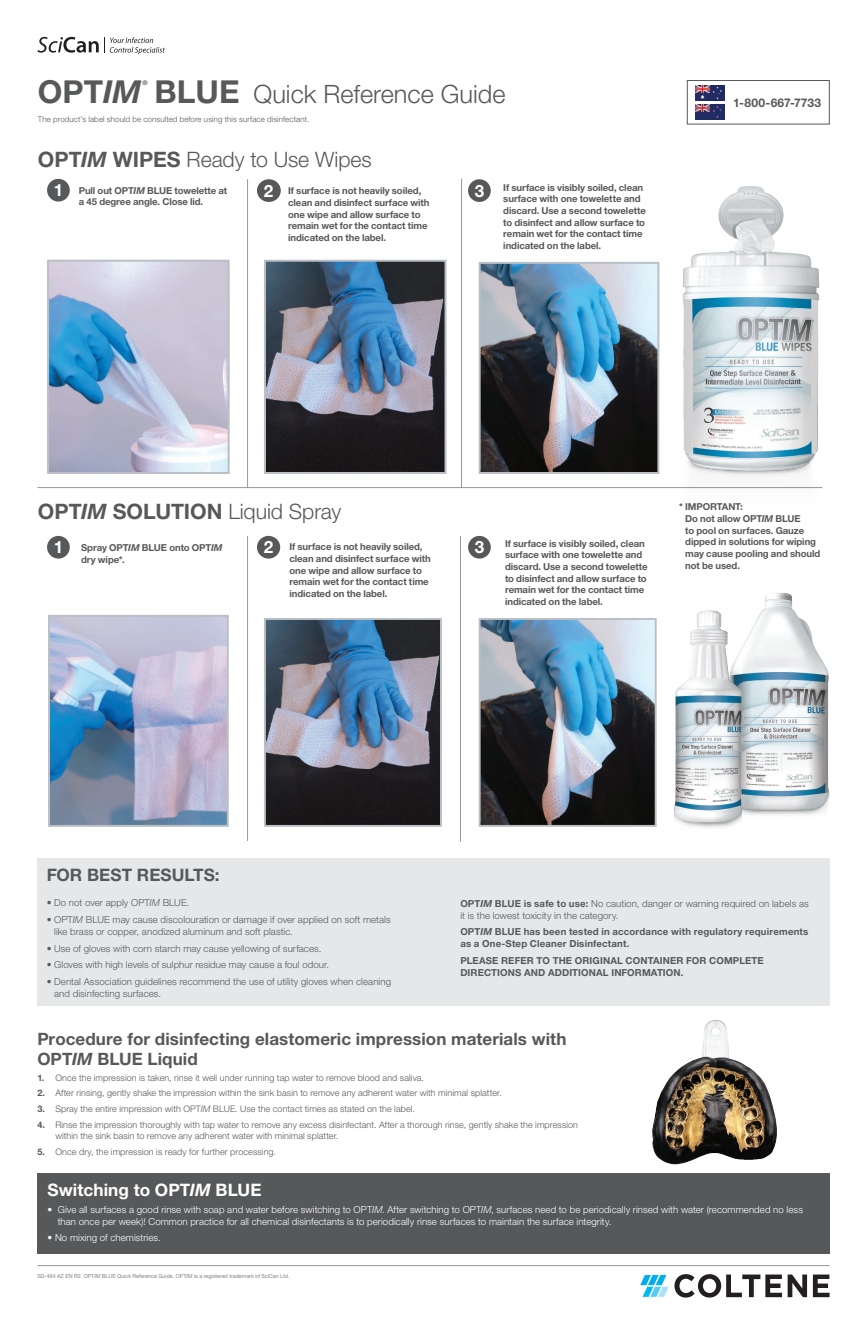
<style>
.page{position:relative;width:867px;height:1335px;background:#fff}
.page>*{position:absolute;margin:0;border:0;box-sizing:border-box;transform-origin:0 0}
.t1{font:700 31.7px "Helvetica Neue LT Pro";color:#57585a}
.t2{font:300 25.3px "Helvetica Neue LT Pro";color:#57585a}
.Left-Justify{font:300 21.3px "Helvetica Neue LT Pro";letter-spacing:-.005em;color:#57585a}
.Left-Justify-2{font:700 21.3px "Helvetica Neue LT Pro";color:#57585a}
.Left-Justify-3{font:700 17.2px "Helvetica Neue LT Pro";letter-spacing:.005em;color:#fff}
.Left-Justify-4{font:700 17.2px "Helvetica Neue LT Pro";color:#57585a}
.Left-Justify-5{font:700 17px/20.4px "Helvetica Neue LT Pro";letter-spacing:.005em;color:#57585a}
.Left-Justify-6{font:700 17px "Helvetica Neue LT Pro";color:#fff}
.Left-Justify-7{font:700 12px "Helvetica Neue LT Pro";letter-spacing:.02em;color:#57585a}
.Left-Justify-8{font:300 9.7px/11.8px "Helvetica Neue LT Pro";letter-spacing:.005em;color:#57585a}
.Left-Justify-9{font:300 9.7px/11.8px "Helvetica Neue LT Pro";letter-spacing:.01em;color:#fff}
.Left-Justify-10{font:700 9.7px/11.8px "Helvetica Neue LT Pro";letter-spacing:.015em;color:#57585a}
.t3{font:700 9.6px/11.7px "Helvetica Neue LT Pro";letter-spacing:-.01em;color:#57585a}
.t4{font:300 9px/11px "Helvetica Neue LT Pro";letter-spacing:.01em;color:#57585a}
.t5{font:300 7.9px "Helvetica Neue LT Pro";letter-spacing:.015em;color:#57585a}
.t6{font:700 6.3px "Helvetica Neue LT Pro";color:#57585a}
.Space_after{font:5.6px "Helvetica Neue LT Pro";color:#808285}
.s1{font-style:italic}
.s2{font-weight:700;font-size:31.7px}
.s3{font-weight:700}
.s4{font-weight:700;font-style:italic}
.s5{font-weight:300}
</style>
<div class="page">
<hr style="left:247px;top:179px;width:1px;height:309px;background:#939598">
<hr style="left:461px;top:179px;width:1px;height:309px;background:#939598">
<div style="left:468px;top:179px;width:23px;height:23px;background:#57585a;border-radius:50%"></div>
<div style="left:257px;top:179px;width:24px;height:23px;background:#57585a;border-radius:50%"></div>
<div style="left:47px;top:179px;width:23px;height:23px;background:#57585a;border-radius:50%"></div>
<img style="left:50px;top:263px;width:177px;height:208px">
<div style="left:47px;top:260px;width:183px;height:214px;border:2px solid #bac0c5"></div>
<img style="left:267px;top:263px;width:176px;height:208px">
<div style="left:264px;top:260px;width:182px;height:214px;border:2px solid #bac0c5"></div>
<img style="left:482px;top:265px;width:174px;height:206px">
<div style="left:479px;top:262px;width:180px;height:212px;border:2px solid #bac0c5"></div>
<hr style="left:37px;top:487px;width:785px;height:1px;background:#939598">
<img style="left:674px;top:186px;width:149px;height:303px">
<hr style="left:247px;top:536px;width:1px;height:305px;background:#939598">
<hr style="left:460px;top:536px;width:1px;height:305px;background:#939598">
<div style="left:468px;top:536px;width:23px;height:23px;background:#57585a;border-radius:50%"></div>
<div style="left:257px;top:536px;width:23px;height:23px;background:#57585a;border-radius:50%"></div>
<div style="left:47px;top:536px;width:23px;height:23px;background:#57585a;border-radius:50%"></div>
<img style="left:51px;top:618px;width:175px;height:206px">
<div style="left:48px;top:615px;width:181px;height:212px;border:2px solid #bac0c5"></div>
<img style="left:267px;top:621px;width:172px;height:203px">
<div style="left:264px;top:618px;width:178px;height:209px;border:2px solid #bac0c5"></div>
<img style="left:482px;top:621px;width:168px;height:203px">
<div style="left:479px;top:618px;width:178px;height:209px;border:2px solid #bac0c5"></div>
<div style="left:37px;top:858px;width:792px;height:148px;background:#e6e7e9"></div>
<div style="left:37px;top:1173px;width:792px;height:81px;background:#57585a"></div>
<img style="left:652px;top:1019px;width:178px;height:184px">
<hr style="left:37px;top:1265px;width:792px;height:1px;background:#939598">
<svg style="left:813px;top:1274px;width:16px;height:23px"></svg>
<svg style="left:640px;top:1274px;width:167px;height:23px"></svg>
<div style="left:687px;top:80px;width:142px;height:44px;background:#fff;border:1px solid #57585a"></div>
<img style="left:695px;top:85px;width:30px;height:15px">
<img style="left:695px;top:104px;width:30px;height:15px">
<img style="left:650px;top:593px;width:180px;height:235px">
<svg style="left:37px;top:37px;width:128px;height:17px"></svg>
<p class="t1" style="left:38px;top:72px;width:105px">OPT<span class="s1">IM</span></p>
<p class="t6" style="left:142px;top:79px;width:7px">®</p>
<p class="t2" style="left:154px;top:78px;width:353px"><span class="s2">BLUE</span> Quick Reference Guide</p>
<p class="t5" style="left:38px;top:114px;width:273px">The product’s label should be consulted before using this surface disinfectant.</p>
<p class="Left-Justify" style="left:38px;top:147px;width:335px"><span class="s3">OPT</span><span class="s4">IM</span> <span class="s3">WIPES</span> Ready to Use Wipes</p>
<p class="t3" style="left:503px;top:181px;width:144px">If surface is visibly soiled, clean surface with one towelette and discard. Use a second towelette to disinfect and allow surface to remain wet for the contact time indicated on the label.</p>
<p class="Left-Justify-6" style="left:54px;top:180px;width:11px">1</p>
<p class="t3" style="left:79px;top:184px;width:150px">Pull out OPT<span class="s1">IM</span> BLUE towelette at</p>
<p class="Left-Justify-6" style="left:264px;top:180px;width:11px">2</p>
<p class="t3" style="left:79px;top:196px;width:126px">a 45 degree angle. Close lid.</p>
<p class="t3" style="left:288px;top:185px;width:135px">If surface is not heavily soiled,</p>
<p class="Left-Justify-6" style="left:475px;top:180px;width:11px">3</p>
<p class="t3" style="left:288px;top:196px;width:143px">clean and disinfect surface with one wipe and allow surface to remain wet for the contact time indicated on the label.</p>
<p class="Left-Justify-7" style="left:733px;top:95px;width:89px">1-800-667-7733</p>
<p class="Left-Justify-2" style="left:38px;top:498px;width:305px">OPT<span class="s1">IM</span> SOLUTION <span class="s5">Liquid Spray</span></p>
<p class="Left-Justify-6" style="left:54px;top:537px;width:11px">1</p>
<p class="t3" style="left:81px;top:542px;width:143px">Spray OPT<span class="s1">IM</span> BLUE onto OPT<span class="s1">IM</span></p>
<p class="Left-Justify-6" style="left:264px;top:537px;width:11px">2</p>
<p class="t3" style="left:81px;top:553px;width:45px">dry wipe*.</p>
<p class="t3" style="left:289px;top:541px;width:135px">If surface is not heavily soiled,</p>
<p class="Left-Justify-6" style="left:475px;top:537px;width:11px">3</p>
<p class="t3" style="left:289px;top:552px;width:143px">clean and disinfect surface with one wipe and allow surface to remain wet for the contact time indicated on the label.</p>
<p class="t3" style="left:505px;top:537px;width:144px">If surface is visibly soiled, clean surface with one towelette and discard. Use a second towelette to disinfect and allow surface to remain wet for the contact time indicated on the label.</p>
<p class="t3" style="left:685px;top:501px;width:136px;text-indent:-6px">* IMPORTANT:<br>Do not allow OPT<span class="s1">IM</span> BLUE<br>to pool on surfaces. Gauze dipped in solutions for wiping may cause pooling and should not be used.</p>
<p class="Left-Justify-4" style="left:47px;top:864px;width:175px">FOR BEST RESULTS:</p>
<p class="Left-Justify-8" style="left:47px;top:897px;width:144px">• Do not over apply OPT<span class="s1">IM</span> BLUE.</p>
<p class="Left-Justify-8" style="left:54px;top:913px;width:338px;text-indent:-8px">• OPT<span class="s1">IM</span> BLUE may cause discolouration or damage if over applied on soft metals like brass or copper, anodized aluminum and soft plastic.</p>
<p class="Left-Justify-8" style="left:47px;top:942px;width:276px">• Use of gloves with corn starch may cause yellowing of surfaces.</p>
<p class="Left-Justify-8" style="left:47px;top:958px;width:284px">• Gloves with high levels of sulphur residue may cause a foul odour.</p>
<p class="Left-Justify-8" style="left:54px;top:975px;width:338px;text-indent:-8px">• Dental Association guidelines recommend the use of utility gloves when cleaning and disinfecting surfaces.</p>
<p class="Left-Justify-8" style="left:460px;top:897px;width:350px"><span class="s3">OPT</span><span class="s4">IM</span> <span class="s3">BLUE is safe to use:</span> No caution, danger or warning required on labels as it is the lowest toxicity in the category.</p>
<p class="Left-Justify-10" style="left:460px;top:926px;width:350px">OPT<span class="s1">IM</span> BLUE has been tested in accordance with regulatory requirements as a One-Step Cleaner Disinfectant.</p>
<p class="Left-Justify-10" style="left:460px;top:954px;width:305px">PLEASE REFER TO THE ORIGINAL CONTAINER FOR COMPLETE<br>DIRECTIONS AND ADDITIONAL INFORMATION.</p>
<p class="Left-Justify-5" style="left:37px;top:1028px;width:531px">Procedure for disinfecting elastomeric impression materials with<br>OPT<span class="s1">IM</span> BLUE Liquid</p>
<p class="t4" style="left:37px;top:1072px;width:388px"><span class="s3">1.</span> Once the impression is taken, rinse it well under running tap water to remove blood and saliva.</p>
<p class="t4" style="left:37px;top:1087px;width:466px"><span class="s3">2.</span> After rinsing, gently shake the impression within the sink basin to remove any adherent water with minimal splatter.</p>
<p class="t4" style="left:37px;top:1103px;width:379px"><span class="s3">3.</span> Spray the entire impression with OPT<span class="s1">IM</span> BLUE. Use the contact times as stated on the label.</p>
<p class="t4" style="left:55px;top:1119px;width:524px;text-indent:-18px"><span class="s3">4.</span> Rinse the impression thoroughly with tap water to remove any excess disinfectant. After a thorough rinse, gently shake the impression within the sink basin to remove any adherent water with minimal splatter.</p>
<p class="t4" style="left:37px;top:1146px;width:240px"><span class="s3">5.</span> Once dry, the impression is ready for further processing.</p>
<p class="Left-Justify-3" style="left:48px;top:1179px;width:215px">Switching to OPT<span class="s1">IM</span> BLUE</p>
<p class="Left-Justify-9" style="left:58px;top:1203px;width:747px;text-indent:-10px">• Give all surfaces a good rinse with soap and water before switching to OPT<span class="s1">IM</span>. After switching to OPT<span class="s1">IM</span>, surfaces need to be periodically rinsed with water (recommended no less than once per week)! Common practice for all chemical disinfectants is to periodically rinse surfaces to maintain the surface integrity.</p>
<p class="Left-Justify-9" style="left:48px;top:1232px;width:115px">• No mixing of chemistries.</p>
<p class="Space_after" style="left:37px;top:1273px;width:254px">SD-464 AZ EN R2. OPT<span class="s1">IM</span> BLUE Quick Reference Guide. OPT<span class="s1">IM</span> is a registered trademark of SciCan Ltd.</p>
</div>
